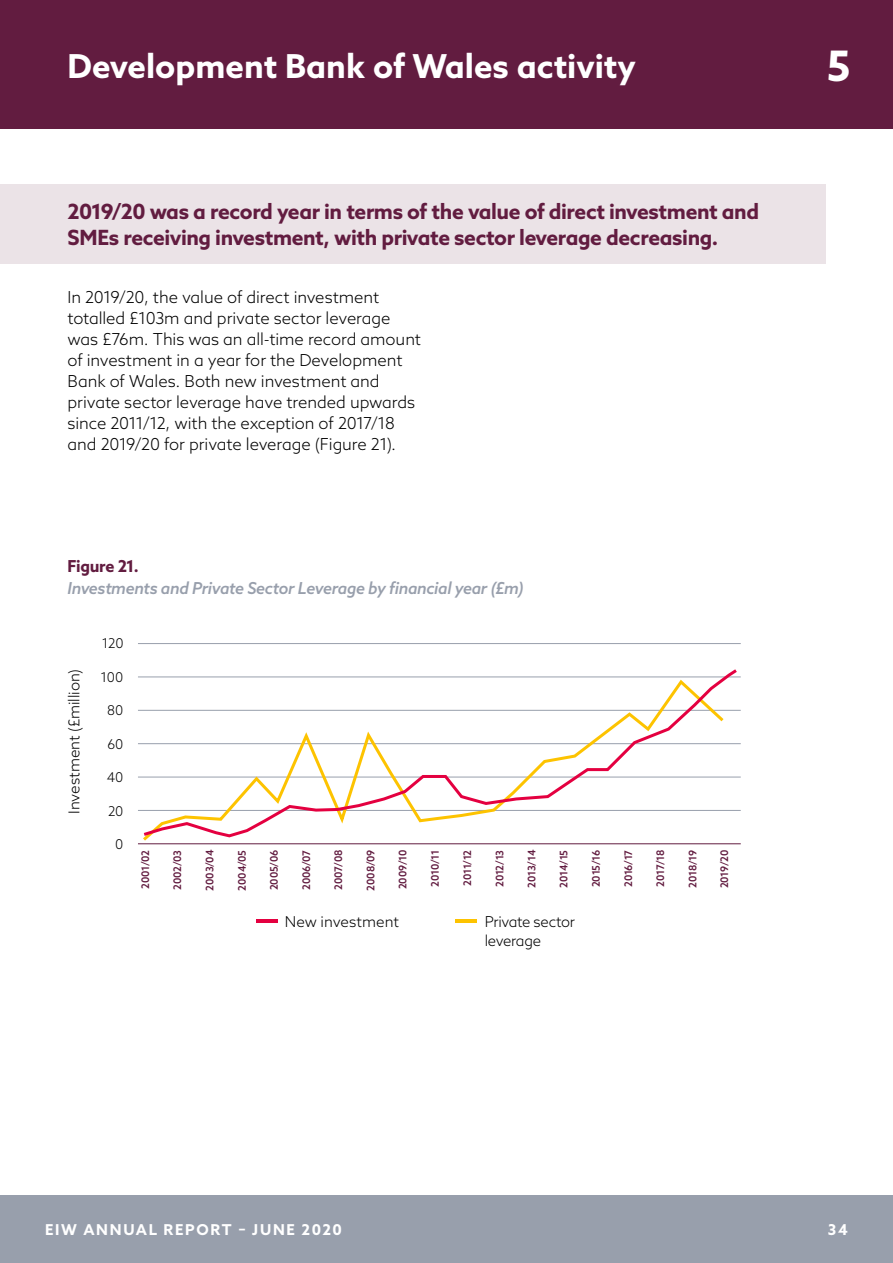
<style>
.page{position:relative;width:893px;height:1263px;background:#fff}
.page>*{position:absolute;margin:0;border:0;box-sizing:border-box;transform-origin:0 0}
.t1{font:700 42px "Azo Sans";color:#fff}
.t2{font:700 33px "Azo Sans";color:#fff}
.t3{font:700 21px/25.5px "Azo Sans";letter-spacing:-.02em;color:#621c40}
.t4{font:300 16.5px/21px "Azo Sans";letter-spacing:-.005em;color:#000}
.t5{font:italic 500 16.5px "Azo Sans";letter-spacing:-.02em;color:#989fac}
.t6{font:700 16.5px "Azo Sans";letter-spacing:-.02em;color:#621c40}
.t7{font:300 15px/19.5px "Azo Sans";letter-spacing:-.01em;color:#000}
.t8{font:700 15px "Azo Sans";letter-spacing:.115em;color:#fff}
.t9{font:300 13.5px "Azo Sans";letter-spacing:-.01em;color:#000}
.t10{font:500 10.5px "Azo Sans";letter-spacing:-.015em;color:#621c40}
</style>
<div class="page">
<div style="left:0;top:1195px;width:893px;height:68px;background:#989fac"></div>
<div style="left:0;top:0;width:893px;height:129px;background:#621c40"></div>
<div style="left:0;top:184px;width:825px;height:79px;background:#ebe3e7"></div>
<hr style="left:138px;top:810px;width:603px;height:1px;background:#989fac">
<hr style="left:138px;top:777px;width:603px;height:1px;background:#989fac">
<hr style="left:138px;top:743px;width:603px;height:1px;background:#989fac">
<hr style="left:138px;top:710px;width:603px;height:1px;background:#989fac">
<hr style="left:138px;top:677px;width:603px;height:1px;background:#989fac">
<hr style="left:138px;top:643px;width:603px;height:1px;background:#989fac">
<hr style="left:138px;top:843px;width:603px;height:1px;background:#621c40">
<svg style="left:140px;top:839px;width:587px;height:5px"></svg>
<svg style="left:140px;top:669px;width:600px;height:170px"></svg>
<hr style="left:256px;top:920px;width:22px;height:3px;background:#e40040">
<hr style="left:455px;top:920px;width:21px;height:3px;background:#fdc300">
<h2 class="t2" style="left:68px;top:44px;width:570px">Development Bank of Wales activity</h2>
<h1 class="t1" style="left:827px;top:38px;width:25px">5</h1>
<p class="t3" style="left:68px;top:199px;width:693px">2019/20 was a record year in terms of the value of direct investment and<br>SMEs receiving investment, with private sector leverage decreasing.</p>
<p class="t4" style="left:68px;top:286px;width:355px">In 2019/20, the value of direct investment totalled £103m and private sector leverage was £76m. This was an all-time record amount of investment in a year for the Development Bank of Wales. Both new investment and private sector leverage have trended upwards since 2011/12, with the exception of 2017/18 and 2019/20 for private leverage (Figure 21).</p>
<p class="t6" style="left:68px;top:555px;width:73px">Figure 21.</p>
<p class="t5" style="left:68px;top:577px;width:458px">Investments and Private Sector Leverage by financial year (£m)</p>
<p class="t7" style="left:64px;top:814px;width:147px;rotate:-90deg">Investment (£million)</p>
<p class="t9" style="left:102px;top:634px;width:23px">120</p>
<p class="t9" style="left:101px;top:668px;width:24px">100</p>
<p class="t9" style="left:107px;top:701px;width:18px">80</p>
<p class="t9" style="left:108px;top:735px;width:17px">60</p>
<p class="t9" style="left:107px;top:768px;width:18px">40</p>
<p class="t9" style="left:108px;top:802px;width:17px">20</p>
<p class="t9" style="left:115px;top:835px;width:10px">0</p>
<p class="t10" style="left:138px;top:889px;width:40px;rotate:-90deg">2001/02</p>
<p class="t10" style="left:171px;top:890px;width:42px;rotate:-90deg">2002/03</p>
<p class="t10" style="left:203px;top:891px;width:42px;rotate:-90deg">2003/04</p>
<p class="t10" style="left:235px;top:891px;width:42px;rotate:-90deg">2004/05</p>
<p class="t10" style="left:267px;top:890px;width:42px;rotate:-90deg">2005/06</p>
<p class="t10" style="left:299px;top:890px;width:42px;rotate:-90deg">2006/07</p>
<p class="t10" style="left:332px;top:890px;width:41px;rotate:-90deg">2007/08</p>
<p class="t10" style="left:364px;top:891px;width:42px;rotate:-90deg">2008/09</p>
<p class="t10" style="left:396px;top:889px;width:41px;rotate:-90deg">2009/10</p>
<p class="t10" style="left:428px;top:886px;width:38px;rotate:-90deg">2010/11</p>
<p class="t10" style="left:460px;top:886px;width:37px;rotate:-90deg">2011/12</p>
<p class="t10" style="left:493px;top:887px;width:39px;rotate:-90deg">2012/13</p>
<p class="t10" style="left:525px;top:887px;width:39px;rotate:-90deg">2013/14</p>
<p class="t10" style="left:557px;top:888px;width:39px;rotate:-90deg">2014/15</p>
<p class="t10" style="left:589px;top:887px;width:39px;rotate:-90deg">2015/16</p>
<p class="t10" style="left:621px;top:887px;width:39px;rotate:-90deg">2016/17</p>
<p class="t10" style="left:654px;top:887px;width:38px;rotate:-90deg">2017/18</p>
<p class="t10" style="left:686px;top:888px;width:39px;rotate:-90deg">2018/19</p>
<p class="t10" style="left:718px;top:888px;width:40px;rotate:-90deg">2019/20</p>
<p class="t7" style="left:285px;top:912px;width:116px">New investment</p>
<p class="t7" style="left:485px;top:912px;width:92px">Private sector leverage</p>
<p class="t8" style="left:45px;top:1219px;width:299px">EIW ANNUAL REPORT – JUNE 2020</p>
<p class="t8" style="left:828px;top:1219px;width:22px">34</p>
</div>
